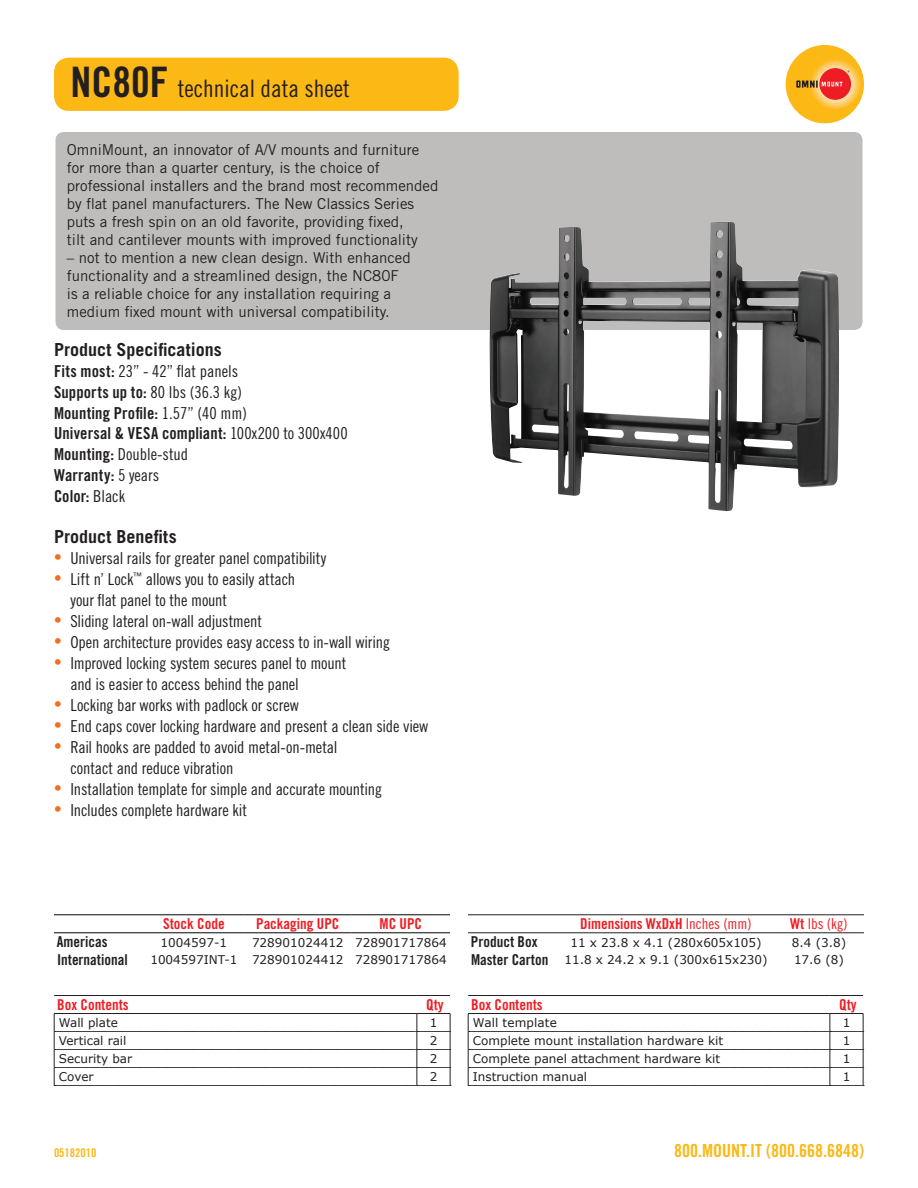
<style>
.page{position:relative;width:918px;height:1188px;background:#fff}
.page>*{position:absolute;margin:0;border:0;box-sizing:border-box;transform-origin:0 0}
.t1{font:24px "Trade Gothic LT Std Cn 18";color:#231f20}
.t2{font:700 18px "Trade Gothic LT Std";color:#231f20}
.t3{font:18px "Trade Gothic LT Std Bd Cn 20";color:#fcb814}
.t4{font:16.5px/21px "Trade Gothic LT Std Cn 18";letter-spacing:-.01em;color:#231f20}
.t5{font:16.5px/20.4px "Trade Gothic LT Std Bd Cn 20";letter-spacing:.005em;color:#231f20}
.t6{font:15px/18px "Trade Gothic LT Std";color:#231f20}
.t7{font:15px "Trade Gothic LT Std Bd Cn 20";color:#ee1d23}
.t8{font:15px "Trade Gothic LT Std Bd Cn 20";color:#231f20}
.t9{font:15px "Trade Gothic LT Std Cn 18";color:#ee1d23}
.t10{font:12px "Verdana";color:#231f20}
.t11{font:12px "Trade Gothic LT Std Bd Cn 20";color:#fcb814}
.s1{font-family:"Trade Gothic LT Std Bd Cn 20";font-size:42px}
.s2{font-family:"Trade Gothic LT Std Bd Cn 20"}
.s3{font-family:"Trade Gothic LT Std Cn 18"}
.s4{font-family:"Myriad Pro";font-size:27px;color:#f36e21}
.s5{font-family:"Trade Gothic LT Std Bd Cn 20";font-size:15px}
</style>
<div class="page">
<div style="left:786px;top:45px;width:78px;height:78px;background:#fcb814;border-radius:50%"></div>
<svg style="left:810px;top:58px;width:51px;height:52px"></svg>
<div style="left:819px;top:68px;width:32px;height:32px;background:#ee1d23;border-radius:50%"></div>
<svg style="left:796px;top:81px;width:47px;height:7px"></svg>
<div style="left:55px;top:131px;width:808px;height:200px;background:#bfbdbc;border-radius:9px"></div>
<div style="left:54px;top:131px;width:810px;height:201px;border:2px solid #fff;border-radius:9px"></div>
<hr style="left:54px;top:914px;width:90px;height:1px;background:#040503">
<hr style="left:144px;top:914px;width:100px;height:1px;background:#040503">
<hr style="left:244px;top:914px;width:108px;height:1px;background:#040503">
<hr style="left:352px;top:914px;width:98px;height:1px;background:#040503">
<hr style="left:54px;top:932px;width:90px;height:1px;background:#040503">
<hr style="left:144px;top:932px;width:100px;height:1px;background:#040503">
<hr style="left:244px;top:932px;width:108px;height:1px;background:#040503">
<hr style="left:352px;top:932px;width:98px;height:1px;background:#040503">
<hr style="left:468px;top:914px;width:90px;height:1px;background:#231f20">
<hr style="left:558px;top:914px;width:216px;height:1px;background:#231f20">
<hr style="left:774px;top:914px;width:90px;height:1px;background:#231f20">
<hr style="left:468px;top:932px;width:90px;height:1px;background:#231f20">
<hr style="left:558px;top:932px;width:216px;height:1px;background:#231f20">
<hr style="left:774px;top:932px;width:90px;height:1px;background:#231f20">
<hr style="left:468px;top:995px;width:362px;height:1px;background:#231f20">
<hr style="left:830px;top:995px;width:33px;height:1px;background:#231f20">
<svg style="left:468px;top:1013px;width:396px;height:73px"></svg>
<hr style="left:54px;top:995px;width:363px;height:1px;background:#231f20">
<hr style="left:417px;top:995px;width:33px;height:1px;background:#231f20">
<svg style="left:54px;top:1013px;width:397px;height:73px"></svg>
<div style="left:54px;top:58px;width:405px;height:53px;background:#fcb814;border-radius:15px"></div>
<img style="left:489px;top:222px;width:351px;height:289px">
<h1 class="t1" style="left:70px;top:74px;width:281px"><span class="s1">NC80F</span> technical data sheet</h1>
<p class="t6" style="left:67px;top:140px;width:373px">OmniMount, an innovator of A/V mounts and furniture for more than a quarter century, is the choice of professional installers and the brand most recommended by flat panel manufacturers. The New Classics Series puts a fresh spin on an old favorite, providing fixed,<br>tilt and cantilever mounts with improved functionality</p>
<p class="t6" style="left:67px;top:248px;width:345px">– not to mention a new clean design. With enhanced functionality and a streamlined design, the NC80F is a reliable choice for any installation requiring a medium fixed mount with universal compatibility.</p>
<p class="t2" style="left:54px;top:339px;width:169px">Product Specifications</p>
<p class="t4" style="left:54px;top:361px;width:186px"><span class="s2">Fits most:</span> 23” - 42” flat panels</p>
<p class="t5" style="left:54px;top:382px;width:295px">Supports up to: <span class="s3">80 lbs (36.3 kg)<br></span>Mounting Profile: <span class="s3">1.57” (40 mm)<br></span>Universal &amp; VESA compliant: <span class="s3">100x200 to 300x400</span></p>
<p class="t4" style="left:54px;top:444px;width:136px"><span class="s2">Mounting:</span> Double-stud</p>
<p class="t5" style="left:54px;top:465px;width:107px;line-height:21px">Warranty: <span class="s3">5 years<br></span>Color: <span class="s3">Black</span></p>
<p class="t2" style="left:54px;top:526px;width:124px">Product Benefits</p>
<p class="t4" style="left:54px;top:548px;width:274px"><span class="s4">•</span> Universal rails for greater panel compatibility</p>
<p class="t4" style="left:71px;top:569px;width:226px;text-indent:-17px"><span class="s4">•</span> Lift n’ Lock<sup>™</sup> allows you to easily attach your flat panel to the mount</p>
<p class="t4" style="left:54px;top:611px;width:209px"><span class="s4">•</span> Sliding lateral on-wall adjustment</p>
<p class="t4" style="left:54px;top:632px;width:338px"><span class="s4">•</span> Open architecture provides easy access to in-wall wiring</p>
<p class="t4" style="left:70px;top:653px;width:277px;text-indent:-16px"><span class="s4">•</span> Improved locking system secures panel to mount and is easier to access behind the panel</p>
<p class="t4" style="left:54px;top:695px;width:246px"><span class="s4">•</span> Locking bar works with padlock or screw</p>
<p class="t4" style="left:54px;top:716px;width:376px"><span class="s4">•</span> End caps cover locking hardware and present a clean side view</p>
<p class="t4" style="left:70px;top:737px;width:268px;text-indent:-16px"><span class="s4">•</span> Rail hooks are padded to avoid metal-on-metal contact and reduce vibration</p>
<p class="t4" style="left:54px;top:779px;width:330px"><span class="s4">•</span> Installation template for simple and accurate mounting</p>
<p class="t4" style="left:54px;top:800px;width:195px"><span class="s4">•</span> Includes complete hardware kit</p>
<p class="t7" style="left:163px;top:915px;width:63px">Stock Code</p>
<p class="t7" style="left:256px;top:915px;width:85px">Packaging UPC</p>
<p class="t7" style="left:380px;top:915px;width:44px">MC UPC</p>
<p class="t8" style="left:57px;top:933px;width:52px">Americas</p>
<p class="t10" style="left:161px;top:935px;width:68px">1004597-1</p>
<p class="t10" style="left:252px;top:935px;width:196px">728901024412 728901717864</p>
<p class="t8" style="left:57px;top:951px;width:72px">International</p>
<p class="t10" style="left:150px;top:952px;width:298px">1004597INT-1 728901024412 728901717864</p>
<p class="t7" style="left:57px;top:995px;width:73px">Box Contents</p>
<p class="t7" style="left:426px;top:995px;width:19px">Qty</p>
<p class="t10" style="left:59px;top:1015px;width:61px">Wall plate</p>
<p class="t10" style="left:430px;top:1015px;width:9px">1</p>
<p class="t10" style="left:59px;top:1033px;width:69px">Vertical rail</p>
<p class="t10" style="left:430px;top:1033px;width:9px">2</p>
<p class="t10" style="left:59px;top:1051px;width:75px">Security bar</p>
<p class="t10" style="left:430px;top:1051px;width:9px">2</p>
<p class="t10" style="left:59px;top:1069px;width:36px">Cover</p>
<p class="t10" style="left:430px;top:1069px;width:9px">2</p>
<p class="t7" style="left:580px;top:915px;width:173px">Dimensions WxDxH <span class="s3">Inches (mm)</span></p>
<p class="t9" style="left:790px;top:915px;width:59px"><span class="s2">Wt</span> lbs (kg)</p>
<p class="t8" style="left:471px;top:933px;width:68px">Product Box</p>
<p class="t10" style="left:570px;top:935px;width:193px">11 x 23.8 x 4.1 (280x605x105)</p>
<p class="t10" style="left:792px;top:935px;width:56px">8.4 (3.8)</p>
<p class="t10" style="left:471px;top:952px;width:298px"><span class="s5">Master Carton</span> 11.8 x 24.2 x 9.1 (300x615x230)</p>
<p class="t10" style="left:794px;top:952px;width:52px">17.6 (8)</p>
<p class="t7" style="left:471px;top:995px;width:73px">Box Contents</p>
<p class="t7" style="left:839px;top:995px;width:19px">Qty</p>
<p class="t10" style="left:473px;top:1015px;width:86px">Wall template</p>
<p class="t10" style="left:843px;top:1015px;width:9px">1</p>
<p class="t10" style="left:473px;top:1033px;width:252px">Complete mount installation hardware kit</p>
<p class="t10" style="left:843px;top:1033px;width:9px">1</p>
<p class="t10" style="left:473px;top:1051px;width:249px">Complete panel attachment hardware kit</p>
<p class="t10" style="left:843px;top:1051px;width:9px">1</p>
<p class="t10" style="left:473px;top:1069px;width:116px">Instruction manual</p>
<p class="t10" style="left:843px;top:1069px;width:9px">1</p>
<p class="t11" style="left:54px;top:1145px;width:44px">05182010</p>
<p class="t3" style="left:674px;top:1140px;width:191px">800.MOUNT.IT (800.668.6848)</p>
</div>
